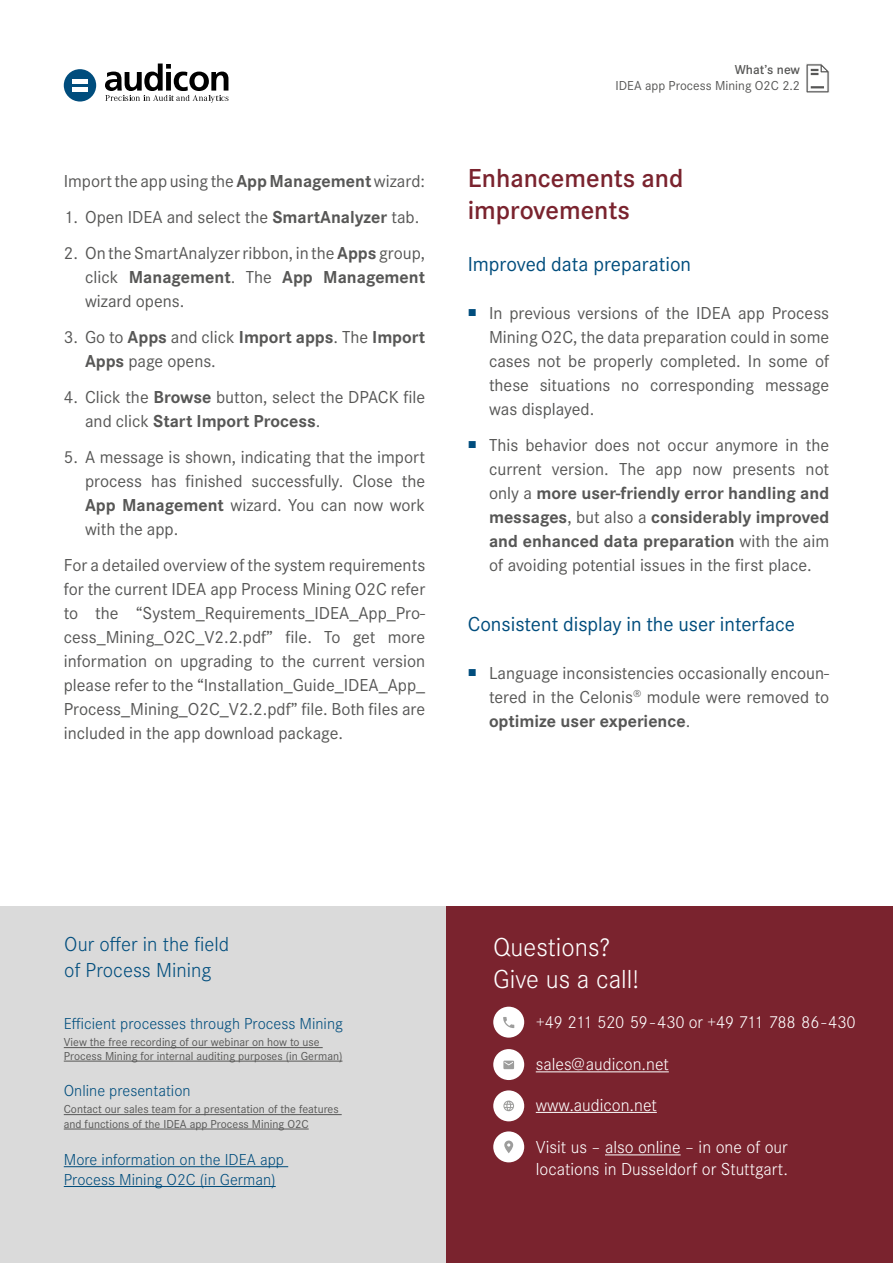
<style>
.page{position:relative;width:893px;height:1263px;background:#fff}
.page>*{position:absolute;margin:0;border:0;box-sizing:border-box;transform-origin:0 0}
.t1{font:600 27px/32.4px "Corporate S";color:#7a232e}
.t2{font:300 27px/32.4px "Corporate S";color:#fff}
.t3{font:21px "Corporate S";color:#004d7d}
.t4{font:300 21px/25.2px "Corporate S";color:#004d7d}
.t5{font:18px/24px "Corporate S";color:#575756;text-align:justify}
.t6{font:300 18px/21.8px "Corporate S";color:#fff}
.t7{font:300 16.5px/19.8px "Corporate S";color:#004d7d}
.t8{font:13.5px "Corporate S";color:#575756}
.t9{font:600 13.5px "Corporate S";color:#575756}
.t10{font:12px/13.5px "Corporate S";color:#575756}
.s1{font-weight:700}
</style>
<div class="page">
<div style="left:0;top:907px;width:514px;height:356px;background:#dadada"></div>
<div style="left:64px;top:69px;width:32px;height:33px;background:#004d7d;border-radius:50%"></div>
<hr style="left:72px;top:80px;width:16px;height:4px;background:#fff">
<hr style="left:72px;top:87px;width:16px;height:4px;background:#fff">
<svg style="left:105px;top:64px;width:123px;height:39px"></svg>
<div style="left:446px;top:907px;width:447px;height:356px;background:#7a232e"></div>
<hr style="left:536px;top:1112px;width:121px;height:1px;background:#fff">
<div style="left:493px;top:1090px;width:31px;height:31px;background:#fff;border-radius:50%"></div>
<svg style="left:503px;top:1100px;width:11px;height:11px"></svg>
<hr style="left:536px;top:1071px;width:133px;height:1px;background:#fff">
<div style="left:493px;top:1049px;width:31px;height:31px;background:#fff;border-radius:50%"></div>
<svg style="left:503px;top:1060px;width:11px;height:9px"></svg>
<div style="left:493px;top:1007px;width:31px;height:30px;background:#fff;border-radius:50%"></div>
<svg style="left:503px;top:1017px;width:11px;height:11px"></svg>
<hr style="left:605px;top:1154px;width:76px;height:1px;background:#fff">
<div style="left:493px;top:1131px;width:31px;height:31px;background:#fff;border-radius:50%"></div>
<svg style="left:504px;top:1140px;width:9px;height:13px"></svg>
<svg style="left:806px;top:63px;width:24px;height:30px"></svg>
<hr style="left:64px;top:1047px;width:259px;height:1px;background:#575756">
<hr style="left:64px;top:1061px;width:278px;height:1px;background:#575756">
<hr style="left:64px;top:1114px;width:278px;height:1px;background:#575756">
<hr style="left:64px;top:1128px;width:245px;height:1px;background:#575756">
<hr style="left:64px;top:1166px;width:224px;height:1px;background:#004d7d">
<hr style="left:64px;top:1186px;width:212px;height:1px;background:#004d7d">
<p class="t5" style="left:64px;top:169px;width:363px">Import the app using the <span class="s1">App Management</span> wizard:</p>
<p class="t5" style="left:64px;top:205px;width:357px">1. Open IDEA and select the <span class="s1">SmartAnalyzer</span> tab.</p>
<p class="t5" style="left:85px;top:241px;width:342px;text-indent:-21px">2. On the SmartAnalyzer ribbon, in the <span class="s1">Apps</span> group, click <span class="s1">Management</span>. The <span class="s1">App Management </span>wizard opens.</p>
<p class="t5" style="left:85px;top:325px;width:342px;text-indent:-21px">3. Go to <span class="s1">Apps</span> and click <span class="s1">Import apps</span>. The <span class="s1">Import<br>Apps</span> page opens.</p>
<p class="t5" style="left:85px;top:385px;width:342px;text-indent:-21px">4. Click the <span class="s1">Browse</span> button, select the DPACK file and click <span class="s1">Start Import Process</span>.</p>
<p class="t5" style="left:85px;top:445px;width:342px;text-indent:-21px">5. A message is shown, indicating that the import process has finished successfully. Close the <span class="s1">App Management</span> wizard. You can now work with the app.</p>
<p class="t5" style="left:64px;top:553px;width:363px">For a detailed overview of the system requirements for the current IDEA app Process Mining O2C refer to the “System_Requirements_IDEA_App_Pro&shy;cess_Mining_O2C_V2.2.pdf” file. To get more information on upgrading to the current version please refer to the “Installation_Guide_IDEA_App_ Process_Mining_O2C_V2.2.pdf” file. Both files are included in the app download package.</p>
<p class="t9" style="left:735px;top:61px;width:67px">What’s new</p>
<p class="t8" style="left:615px;top:78px;width:186px">IDEA app Process Mining O2C 2.2</p>
<h1 class="t1" style="left:468px;top:162px;width:217px">Enhancements and improvements</h1>
<p class="t3" style="left:468px;top:252px;width:225px">Improved data preparation</p>
<p class="t5" style="left:489px;top:301px;width:342px;text-indent:-21px"><sup>■</sup> In previous versions of the IDEA app Process Mining O2C, the data preparation could in some cases not be properly completed. In some of these situations no corresponding message was displayed.</p>
<p class="t5" style="left:489px;top:433px;width:342px;text-indent:-21px"><sup>■</sup> This behavior does not occur anymore in the current version. The app now presents not only a <span class="s1">more user-friendly error handling and messages</span>, but also a <span class="s1">considerably improved and enhanced data preparation</span> with the aim of avoiding potential issues in the first place.</p>
<p class="t3" style="left:468px;top:612px;width:329px">Consistent display in the user interface</p>
<p class="t5" style="left:489px;top:661px;width:342px;text-indent:-21px"><sup>■</sup> Language inconsistencies occasionally encoun&shy;tered in the Celonis<sup>®</sup> module were removed to <span class="s1">optimize user experience</span>.</p>
<p class="t4" style="left:64px;top:932px;width:166px">Our offer in the field of Process Mining</p>
<p class="t7" style="left:64px;top:1013px;width:281px">Efficient processes through Process Mining</p>
<p class="t10" style="left:64px;top:1036px;width:280px">View the free recording of our webinar on how to use<br>Process Mining for internal auditing purposes (in German)</p>
<p class="t7" style="left:64px;top:1080px;width:128px">Online presentation</p>
<p class="t10" style="left:64px;top:1102px;width:276px;line-height:14.4px">Contact our sales team for a presentation of the features and functions of the IDEA app Process Mining O2C</p>
<p class="t7" style="left:64px;top:1150px;width:222px">More information on the IDEA app<br>Process Mining O2C (in German)</p>
<h1 class="t2" style="left:493px;top:931px;width:147px">Questions?<br>Give us a call!</h1>
<p class="t6" style="left:536px;top:1011px;width:321px">+49 211 520 59- 430 or +49 711 788 86-430</p>
<p class="t6" style="left:536px;top:1053px;width:135px">sales@audicon.net</p>
<p class="t6" style="left:536px;top:1094px;width:123px">www.audicon.net</p>
<p class="t6" style="left:536px;top:1136px;width:254px">Visit us – also online – in one of our locations in Dusseldorf or Stuttgart.</p>
</div>
